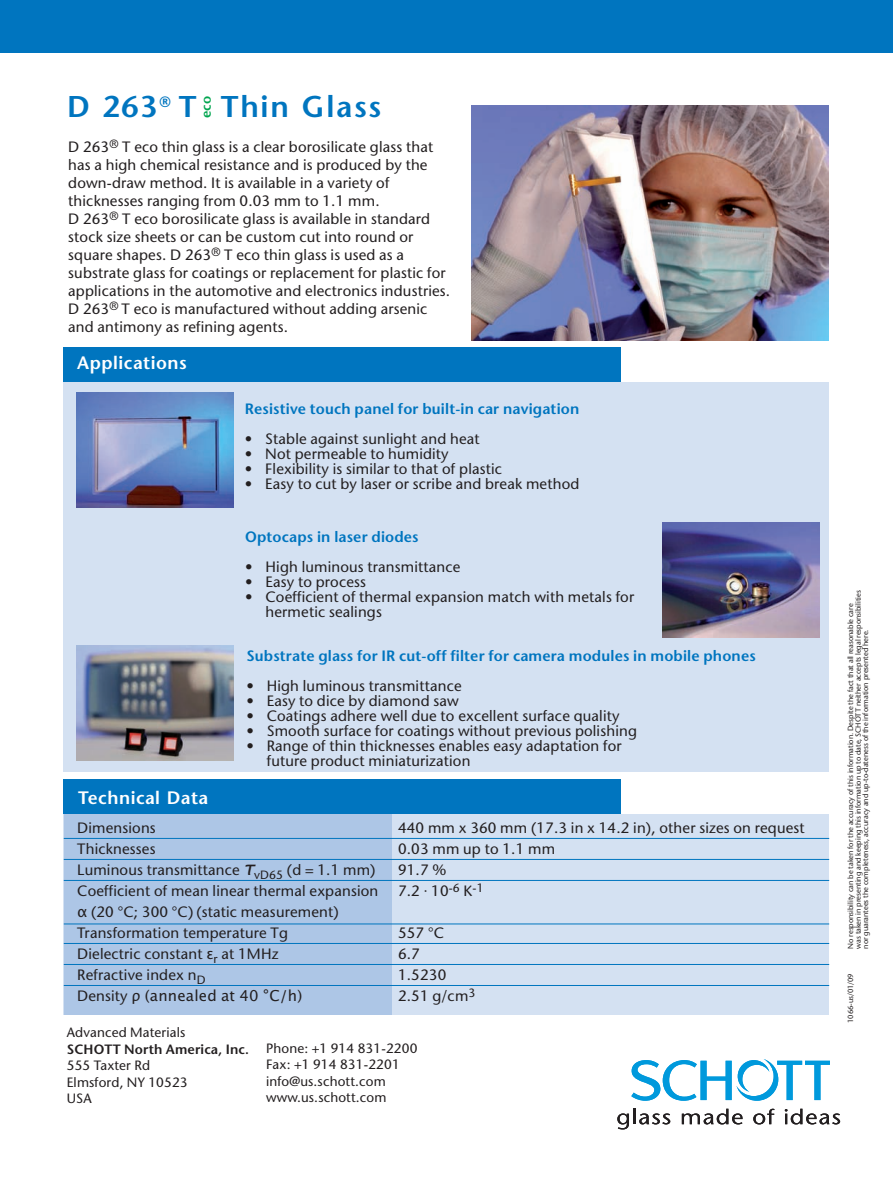
<style>
.page{position:relative;width:893px;height:1191px;background:#fff}
.page>*{position:absolute;margin:0;border:0;box-sizing:border-box;transform-origin:0 0}
.t1{font:600 30px "Stone Sans";letter-spacing:.055em;color:#0075bf}
.t2{font:600 18px "Stone Sans";letter-spacing:.03em;color:#fff}
.t3{font:15px/18px "Stone Sans";letter-spacing:.01em;color:#231f20}
.t4{font:600 15px "Stone Sans";letter-spacing:.01em;color:#0075bf}
.t5{font:15px "Lucida Grande";letter-spacing:.015em;color:#231f20}
.t6{font:13.5px/16.5px "Stone Sans";letter-spacing:.01em;color:#231f20}
.t7{font:600 13.5px "Stone Sans";letter-spacing:.01em;color:#231f20}
.t8{font:600 13.5px "Stone Sans";color:#00a54f}
.t9{font:7.5px/7.5px "Stone Sans";letter-spacing:-.005em;color:#231f20}
.s1{font-family:"Lucida Grande";font-style:italic;font-size:19.5px}
.s2{font-family:"Lucida Grande"}
.s3{font-family:"Stone Sans"}
</style>
<div class="page">
<div style="left:64px;top:382px;width:765px;height:389px;background:#d4e1f2"></div>
<div style="left:64px;top:348px;width:557px;height:34px;background:#0075bf"></div>
<img style="left:472px;top:106px;width:356px;height:234px">
<div style="left:64px;top:814px;width:765px;height:200px;background:#d4e1f2"></div>
<div style="left:64px;top:814px;width:327px;height:200px;background:#adc6e6"></div>
<div style="left:64px;top:780px;width:557px;height:34px;background:#0075bf"></div>
<hr style="left:64px;top:880px;width:765px;height:1px;background:#0075bf">
<hr style="left:64px;top:923px;width:765px;height:1px;background:#0075bf">
<hr style="left:64px;top:943px;width:765px;height:1px;background:#0075bf">
<hr style="left:64px;top:985px;width:765px;height:1px;background:#0075bf">
<hr style="left:64px;top:859px;width:765px;height:1px;background:#0075bf">
<hr style="left:64px;top:838px;width:765px;height:1px;background:#0075bf">
<img style="left:77px;top:393px;width:157px;height:114px">
<hr style="left:64px;top:964px;width:765px;height:1px;background:#0075bf">
<img style="left:77px;top:646px;width:157px;height:115px">
<img style="left:662px;top:522px;width:157px;height:115px">
<svg style="left:631px;top:1059px;width:199px;height:41px"></svg>
<svg style="left:617px;top:1113px;width:12px;height:16px"></svg>
<hr style="left:633px;top:1108px;width:3px;height:16px;background:#231f20">
<svg style="left:639px;top:1113px;width:31px;height:11px"></svg>
<svg style="left:682px;top:1108px;width:61px;height:16px"></svg>
<svg style="left:753px;top:1108px;width:22px;height:16px"></svg>
<svg style="left:785px;top:1108px;width:55px;height:16px"></svg>
<div style="left:0;top:0;width:893px;height:52px;background:#0075bf"></div>
<h1 class="t1" style="left:67px;top:95px;width:316px">D 263<sup>®</sup> T Thin Glass</h1>
<p class="t3" style="left:68px;top:139px;width:383px">D 263<sup>®</sup> T eco thin glass is a clear borosilicate glass that has a high chemical resistance and is produced by the down-draw method. It is available in a variety of thicknesses ranging from 0.03 mm to 1.1 mm.<br>D 263<sup>®</sup> T eco borosilicate glass is available in standard stock size sheets or can be custom cut into round or square shapes. D 263<sup>®</sup> T eco thin glass is used as a substrate glass for coatings or replacement for plastic for applications in the automotive and electronics industries.<br>D 263<sup>®</sup> T eco is manufactured without adding arsenic and antimony as refining agents.</p>
<p class="t8" style="left:201px;top:118px;width:23px;rotate:-90deg">eco</p>
<p class="t2" style="left:77px;top:356px;width:111px">Applications</p>
<p class="t2" style="left:78px;top:790px;width:132px">Technical Data</p>
<p class="t4" style="left:245px;top:403px;width:336px">Resistive touch panel for built-in car navigation</p>
<p class="t3" style="left:245px;top:431px;width:236px">• Stable against sunlight and heat</p>
<p class="t3" style="left:245px;top:446px;width:205px">• Not permeable to humidity</p>
<p class="t3" style="left:245px;top:461px;width:259px">• Flexibility is similar to that of plastic</p>
<p class="t3" style="left:245px;top:476px;width:336px">• Easy to cut by laser or scribe and break method</p>
<p class="t4" style="left:245px;top:531px;width:175px">Optocaps in laser diodes</p>
<p class="t3" style="left:245px;top:559px;width:217px">• High luminous transmittance</p>
<p class="t3" style="left:245px;top:574px;width:122px">• Easy to process</p>
<p class="t3" style="left:266px;top:591px;width:370px;line-height:15px;text-indent:-20px">• Coefficient of thermal expansion match with metals for hermetic sealings</p>
<p class="t4" style="left:246px;top:650px;width:511px">Substrate glass for IR cut-off filter for camera modules in mobile phones</p>
<p class="t3" style="left:246px;top:678px;width:217px">• High luminous transmittance</p>
<p class="t3" style="left:246px;top:693px;width:214px">• Easy to dice by diamond saw</p>
<p class="t3" style="left:246px;top:708px;width:375px">• Coatings adhere well due to excellent surface quality</p>
<p class="t3" style="left:246px;top:723px;width:392px">• Smooth surface for coatings without previous polishing</p>
<p class="t3" style="left:267px;top:740px;width:356px;line-height:15px;text-indent:-20px">• Range of thin thicknesses enables easy adaptation for future product miniaturization</p>
<p class="t3" style="left:77px;top:820px;width:80px">Dimensions</p>
<p class="t3" style="left:398px;top:820px;width:408px">440 mm x 360 mm (17.3 in x 14.2 in), other sizes on request</p>
<p class="t3" style="left:77px;top:841px;width:80px">Thicknesses</p>
<p class="t3" style="left:398px;top:841px;width:159px">0.03 mm up to 1.1 mm</p>
<p class="t3" style="left:77px;top:862px;width:300px">Luminous transmittance <span class="s1">τ</span><sub>vD65</sub> (d = 1.1 mm)</p>
<p class="t3" style="left:398px;top:862px;width:50px">91.7 %</p>
<p class="t3" style="left:77px;top:883px;width:302px">Coefficient of mean linear thermal expansion</p>
<p class="t3" style="left:398px;top:883px;width:87px">7.2 ⋅ 10<sup>-6</sup> K<sup>-1</sup></p>
<p class="t3" style="left:77px;top:902px;width:263px;line-height:21px"><span class="s2">α</span> (20 °C; 300 °C) (static measurement)<br>Transformation temperature Tg</p>
<p class="t3" style="left:398px;top:925px;width:47px">557 °C</p>
<p class="t3" style="left:77px;top:946px;width:203px">Dielectric constant <span class="s2">ε</span><sub>r</sub> at 1MHz</p>
<p class="t3" style="left:398px;top:946px;width:23px">6.7</p>
<p class="t3" style="left:77px;top:967px;width:130px">Refractive index n<sub>D</sub></p>
<p class="t3" style="left:398px;top:967px;width:50px">1.5230</p>
<p class="t5" style="left:77px;top:986px;width:227px"><span class="s3">Density</span> ρ (annealed at 40 °C/h)</p>
<p class="t3" style="left:398px;top:988px;width:79px">2.51 g/cm<sup>3</sup></p>
<p class="t6" style="left:67px;top:1026px;width:120px">Advanced Materials</p>
<p class="t7" style="left:67px;top:1044px;width:184px">SCHOTT North America, Inc.</p>
<p class="t6" style="left:67px;top:1059px;width:122px">555 Taxter Rd<br>Elmsford, NY 10523<br>USA</p>
<p class="t6" style="left:266px;top:1041px;width:153px">Phone: +1 914 831-2200<br>Fax: +1 914 831-2201 info@us.schott.com www.us.schott.com</p>
<p class="t9" style="left:848px;top:948px;width:360px;rotate:-90deg">No responsibility can be taken for the accuracy of this information. Despite the fact that all reasonable care was taken in presenting and keeping this information up to date, SCHOTT neither accepts legal responsibilities nor guarantees the completeness, accuracy and up-to-dateness of the information presented here.</p>
<p class="t9" style="left:848px;top:1023px;width:51px;rotate:-90deg">1066-us/01/09</p>
</div>
